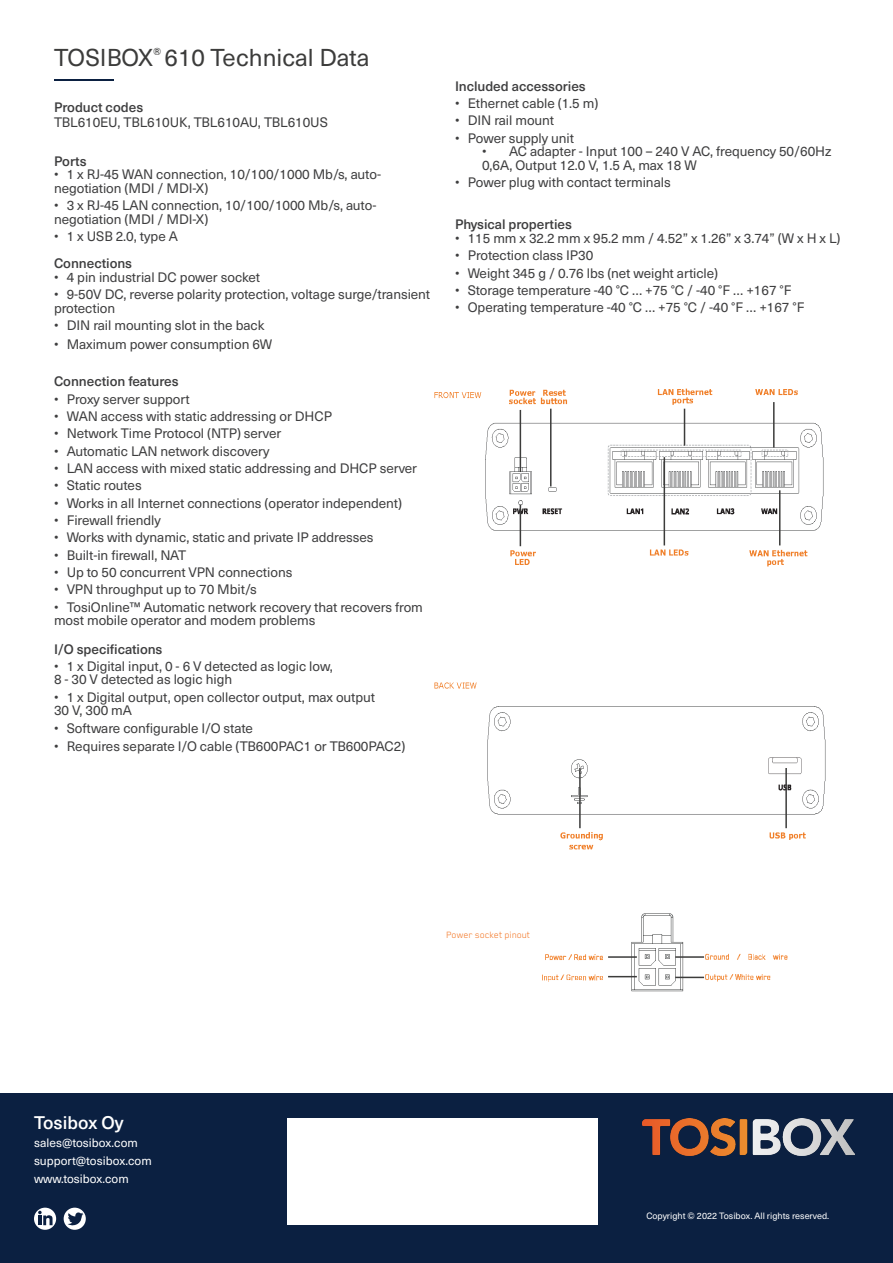
<style>
.page{position:relative;width:893px;height:1263px;background:#fff}
.page>*{position:absolute;margin:0;border:0;box-sizing:border-box;transform-origin:0 0}
.t1{font:24px "Neue Haas Unica";color:#3c3c3b}
.t2{font:500 18px "Neue Haas Unica";color:#fff}
.Specs_otsikko{font:13.5px/13.5px "Neue Haas Unica";letter-spacing:-.005em;color:#3e3e3f}
.Specs_bulletin{font:500 13.5px "Neue Haas Unica";letter-spacing:-.005em;color:#3e3e3f}
.Specs_otsikko-2{font:500 13.5px "Neue Haas Unica";letter-spacing:-.005em;color:#3e3e3f}
.Specs_leipis{font:500 13.5px "Neue Haas Unica";letter-spacing:-.005em;color:#3e3e3f}
.t3{font:12px "Neue Haas Unica";color:#fff}
.Specs_leipis-2{font:10.5px "Blender";letter-spacing:-.005em;color:#f48238}
.t4{font:9px "Neue Haas Unica";color:#fff}
.s1{font-weight:500}
</style>
<div class="page">
<img style="left:434px;top:388px;width:392px;height:462px">
<hr style="left:54px;top:79px;width:60px;height:2px;background:#0b2041">
<hr style="left:684px;top:409px;width:1px;height:37px;background:#3c3c3b">
<hr style="left:773px;top:402px;width:2px;height:46px;background:#3c3c3b">
<hr style="left:520px;top:505px;width:1px;height:41px;background:#3c3c3b">
<hr style="left:664px;top:457px;width:1px;height:88px;background:#3c3c3b">
<hr style="left:779px;top:490px;width:1px;height:55px;background:#3c3c3b">
<hr style="left:520px;top:410px;width:1px;height:62px;background:#3c3c3b">
<hr style="left:550px;top:409px;width:1px;height:77px;background:#3c3c3b">
<hr style="left:579px;top:768px;width:2px;height:60px;background:#3c3c3b">
<hr style="left:785px;top:768px;width:2px;height:60px;background:#3c3c3b">
<img style="left:542px;top:913px;width:246px;height:79px">
<hr style="left:608px;top:956px;width:29px;height:2px;background:#3c3c3b">
<svg style="left:608px;top:976px;width:29px;height:1px"></svg>
<hr style="left:675px;top:956px;width:29px;height:2px;background:#3c3c3b">
<svg style="left:675px;top:977px;width:29px;height:1px"></svg>
<div style="left:0;top:1094px;width:893px;height:169px;background:#0b2041"></div>
<div style="left:287px;top:1118px;width:310px;height:107px;background:#fff"></div>
<svg style="left:34px;top:1208px;width:22px;height:22px"></svg>
<svg style="left:38px;top:1211px;width:15px;height:14px"></svg>
<svg style="left:64px;top:1208px;width:22px;height:22px"></svg>
<svg style="left:67px;top:1212px;width:16px;height:14px"></svg>
<img style="left:642px;top:1118px;width:213px;height:38px">
<p class="t1" style="left:54px;top:39px;width:317px">TOSIBOX<sup>®</sup> 610 Technical Data</p>
<p class="Specs_otsikko" style="left:54px;top:99px;width:275px;line-height:15px"><span class="s1">Product codes<br></span>TBL610EU, TBL610UK, TBL610AU, TBL610US</p>
<p class="Specs_otsikko-2" style="left:54px;top:151px;width:34px">Ports</p>
<p class="Specs_otsikko" style="left:54px;top:167px;width:329px">• 1 x RJ-45 WAN connection, 10/100/1000 Mb/s, auto&shy;negotiation (MDI / MDI-X)</p>
<p class="Specs_otsikko" style="left:54px;top:198px;width:324px">• 3 x RJ-45 LAN connection, 10/100/1000 Mb/s, auto&shy;negotiation (MDI / MDI-X)</p>
<p class="Specs_otsikko" style="left:54px;top:229px;width:125px">• 1 x USB 2.0, type A</p>
<p class="Specs_otsikko-2" style="left:54px;top:253px;width:80px">Connections</p>
<p class="Specs_otsikko" style="left:54px;top:269px;width:208px">• 4 pin industrial DC power socket</p>
<p class="Specs_otsikko" style="left:54px;top:287px;width:378px">• 9-50V DC, reverse polarity protection, voltage surge/transient protection</p>
<p class="Specs_otsikko" style="left:54px;top:318px;width:212px">• DIN rail mounting slot in the back</p>
<p class="Specs_otsikko" style="left:54px;top:336px;width:220px">• Maximum power consumption 6W</p>
<p class="Specs_leipis" style="left:54px;top:371px;width:126px">Connection features</p>
<p class="Specs_otsikko" style="left:54px;top:391px;width:137px">• Proxy server support</p>
<p class="Specs_otsikko" style="left:54px;top:409px;width:280px">• WAN access with static addressing or DHCP</p>
<p class="Specs_otsikko" style="left:54px;top:426px;width:229px">• Network Time Protocol (NTP) server</p>
<p class="Specs_otsikko" style="left:54px;top:443px;width:217px">• Automatic LAN network discovery</p>
<p class="Specs_otsikko" style="left:54px;top:461px;width:365px">• LAN access with mixed static addressing and DHCP server</p>
<p class="Specs_otsikko" style="left:54px;top:478px;width:89px">• Static routes</p>
<p class="Specs_otsikko" style="left:54px;top:495px;width:349px">• Works in all Internet connections (operator independent)</p>
<p class="Specs_otsikko" style="left:54px;top:513px;width:108px">• Firewall friendly</p>
<p class="Specs_otsikko" style="left:54px;top:530px;width:321px">• Works with dynamic, static and private IP addresses</p>
<p class="Specs_otsikko" style="left:54px;top:547px;width:134px">• Built-in firewall, NAT</p>
<p class="Specs_otsikko" style="left:54px;top:565px;width:240px">• Up to 50 concurrent VPN connections</p>
<p class="Specs_otsikko" style="left:54px;top:582px;width:204px">• VPN throughput up to 70 Mbit/s</p>
<p class="Specs_otsikko" style="left:54px;top:599px;width:370px">• TosiOnline™ Automatic network recovery that recovers from most mobile operator and modem problems</p>
<p class="Specs_bulletin" style="left:54px;top:639px;width:110px">I/O specifications</p>
<p class="Specs_otsikko" style="left:54px;top:659px;width:280px">• 1 x Digital input, 0 - 6 V detected as logic low,<br>8 - 30 V detected as logic high</p>
<p class="Specs_otsikko" style="left:54px;top:689px;width:323px">• 1 x Digital output, open collector output, max output<br>30 V, 300 mA</p>
<p class="Specs_otsikko" style="left:54px;top:720px;width:200px">• Software configurable I/O state</p>
<p class="Specs_otsikko" style="left:54px;top:739px;width:353px">• Requires separate I/O cable (TB600PAC1 or TB600PAC2)</p>
<p class="Specs_bulletin" style="left:455px;top:76px;width:132px">Included accessories</p>
<p class="Specs_otsikko" style="left:455px;top:96px;width:145px">• Ethernet cable (1.5 m)</p>
<p class="Specs_otsikko" style="left:455px;top:113px;width:101px">• DIN rail mount</p>
<p class="Specs_otsikko" style="left:455px;top:130px;width:121px">• Power supply unit</p>
<p class="Specs_otsikko" style="left:482px;top:144px;width:351px">• AC adapter - Input 100 – 240 V AC, frequency 50/60Hz<br>0,6A, Output 12.0 V, 1.5 A, max 18 W</p>
<p class="Specs_otsikko" style="left:455px;top:175px;width:217px">• Power plug with contact terminals</p>
<p class="Specs_otsikko-2" style="left:455px;top:214px;width:119px">Physical properties</p>
<p class="Specs_otsikko" style="left:455px;top:231px;width:387px">• 115 mm x 32.2 mm x 95.2 mm / 4.52” x 1.26” x 3.74” (W x H x L)</p>
<p class="Specs_otsikko" style="left:455px;top:248px;width:140px">• Protection class IP30</p>
<p class="Specs_otsikko" style="left:455px;top:265px;width:265px">• Weight 345 g / 0.76 lbs (net weight article)</p>
<p class="Specs_otsikko" style="left:455px;top:283px;width:338px">• Storage temperature -40 °C … +75 °C / -40 °F … +167 °F</p>
<p class="Specs_otsikko" style="left:455px;top:300px;width:351px">• Operating temperature -40 °C … +75 °C / -40 °F … +167 °F</p>
<p class="t2" style="left:34px;top:1109px;width:91px">Tosibox Oy</p>
<p class="t3" style="left:34px;top:1134px;width:105px">sales@tosibox.com</p>
<p class="t3" style="left:34px;top:1152px;width:119px">support@tosibox.com</p>
<p class="t3" style="left:34px;top:1170px;width:96px">www.tosibox.com</p>
<p class="Specs_leipis-2" style="left:446px;top:929px;width:85px">Power socket pinout</p>
<p class="t4" style="left:646px;top:1209px;width:184px">Copyright © 2022 Tosibox. All rights reserved.</p>
</div>
